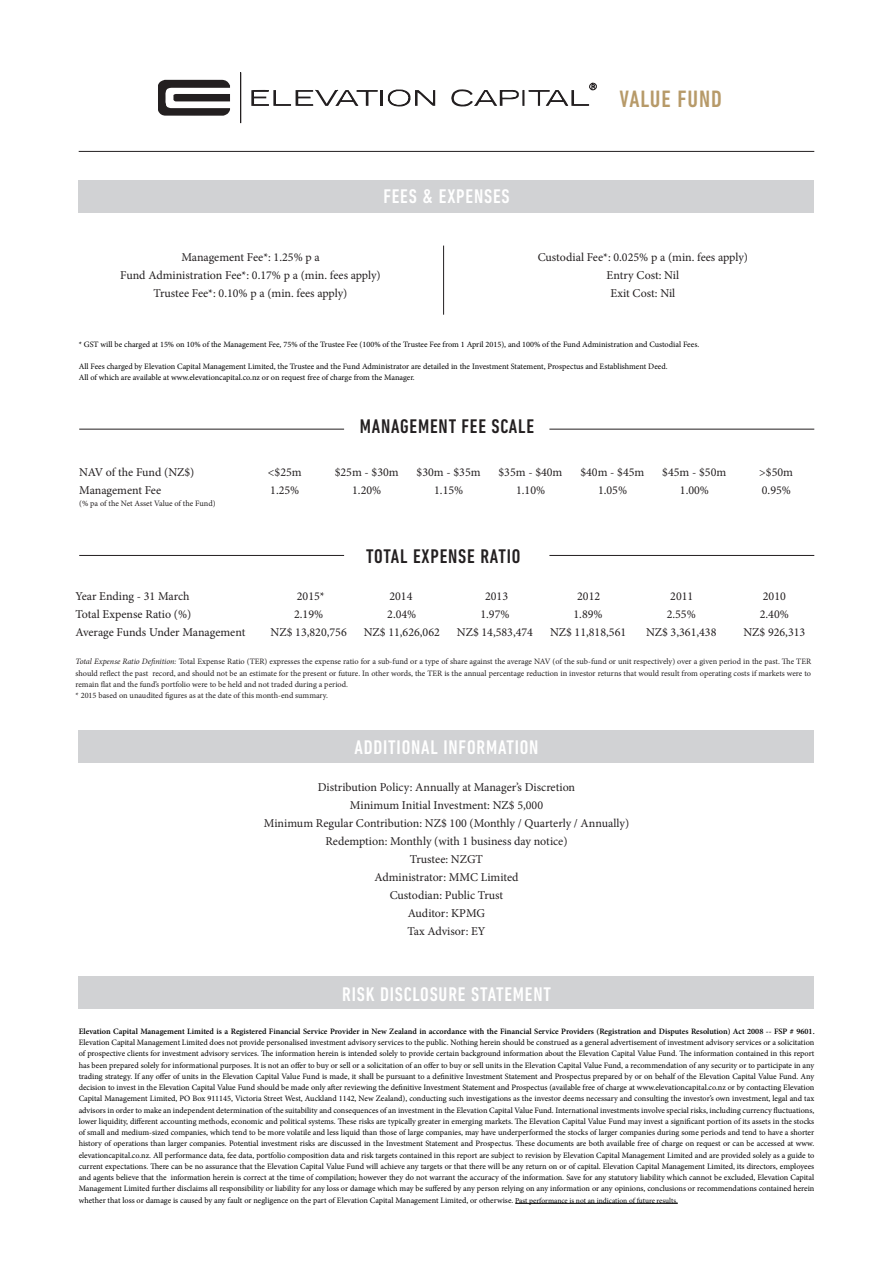
<style>
.page{position:relative;width:893px;height:1263px;background:#fff}
.page>*{position:absolute;margin:0;border:0;box-sizing:border-box;transform-origin:0 0}
.t1{font:500 condensed 24.15px "DIN Next LT Pro";letter-spacing:.04em;color:#b79a69}
.t2{font:500 condensed 20.1px "DIN Next LT Pro";letter-spacing:.04em;color:#fff}
.t3{font:500 condensed 20.1px "DIN Next LT Pro";letter-spacing:.04em;color:#231f20}
.t4{font:12px "Minion Pro";color:#231f20}
.t5{font:8.25px/11.2px "Minion Pro";letter-spacing:-.005em;color:#000;text-align:justify}
.t6{font:8.25px/11.2px "Minion Pro";color:#231f20;text-align:justify}
.s1{font-style:italic}
.s2{font-weight:600}
.s3{font-size:7.5px}
</style>
<div class="page">
<div style="left:79px;top:180px;width:735px;height:32px;background:#d1d2d4"></div>
<div style="left:79px;top:730px;width:735px;height:33px;background:#d1d2d4"></div>
<div style="left:79px;top:976px;width:735px;height:33px;background:#d1d2d4"></div>
<hr style="left:79px;top:151px;width:735px;height:1px;background:#231f20">
<hr style="left:515px;top:1203px;width:163px;height:1px;background:#000">
<hr style="left:443px;top:246px;width:1px;height:69px;background:#231f20">
<hr style="left:79px;top:429px;width:265px;height:1px;background:#231f20">
<hr style="left:79px;top:555px;width:265px;height:1px;background:#231f20">
<svg style="left:158px;top:72px;width:439px;height:52px"></svg>
<hr style="left:549px;top:429px;width:265px;height:1px;background:#231f20">
<hr style="left:549px;top:555px;width:265px;height:1px;background:#231f20">
<p class="t1" style="left:620px;top:85px;width:104px">VALUE FUND</p>
<p class="t2" style="left:383px;top:185px;width:128px">FEES &amp; EXPENSES</p>
<p class="t4" style="left:181px;top:249px;width:140px">Management Fee*: 1.25% p a</p>
<p class="t4" style="left:120px;top:267px;width:262px">Fund Administration Fee*: 0.17% p a (min. fees apply)</p>
<p class="t4" style="left:154px;top:285px;width:195px">Trustee Fee*: 0.10% p a (min. fees apply)</p>
<p class="t4" style="left:538px;top:249px;width:212px">Custodial Fee*: 0.025% p a (min. fees apply)</p>
<p class="t4" style="left:607px;top:267px;width:74px">Entry Cost: Nil</p>
<p class="t4" style="left:611px;top:285px;width:66px">Exit Cost: Nil</p>
<p class="t5" style="left:79px;top:338px;width:622px">* GST will be charged at 15% on 10% of the Management Fee, 75% of the Trustee Fee (100% of the Trustee Fee from 1 April 2015), and 100% of the Fund Administration and Custodial Fees.</p>
<p class="t5" style="left:79px;top:361px;width:590px">All Fees charged by Elevation Capital Management Limited, the Trustee and the Fund Administrator are detailed in the Investment Statement, Prospectus and Establishment Deed.</p>
<p class="t5" style="left:79px;top:372px;width:338px">All of which are available at www.elevationcapital.co.nz or on request free of charge from the Manager.</p>
<p class="t3" style="left:360px;top:415px;width:176px">MANAGEMENT FEE SCALE</p>
<p class="t4" style="left:79px;top:464px;width:117px">NAV of the Fund (NZ$)</p>
<p class="t4" style="left:268px;top:464px;width:35px">&lt;$25m</p>
<p class="t4" style="left:335px;top:464px;width:65px">$25m - $30m</p>
<p class="t4" style="left:417px;top:464px;width:65px">$30m - $35m</p>
<p class="t4" style="left:498px;top:464px;width:65px">$35m - $40m</p>
<p class="t4" style="left:580px;top:464px;width:65px">$40m - $45m</p>
<p class="t4" style="left:662px;top:464px;width:65px">$45m - $50m</p>
<p class="t4" style="left:759px;top:464px;width:35px">&gt;$50m</p>
<p class="t4" style="left:79px;top:482px;width:83px">Management Fee</p>
<p class="t6" style="left:79px;top:498px;width:138px">(% pa of the Net Asset Value of the Fund)</p>
<p class="t4" style="left:270px;top:482px;width:31px">1.25%</p>
<p class="t4" style="left:352px;top:482px;width:31px">1.20%</p>
<p class="t4" style="left:434px;top:482px;width:31px">1.15%</p>
<p class="t4" style="left:516px;top:482px;width:31px">1.10%</p>
<p class="t4" style="left:598px;top:482px;width:31px">1.05%</p>
<p class="t4" style="left:680px;top:482px;width:31px">1.00%</p>
<p class="t4" style="left:762px;top:482px;width:31px">0.95%</p>
<p class="t3" style="left:366px;top:545px;width:156px">TOTAL EXPENSE RATIO</p>
<p class="t4" style="left:76px;top:588px;width:115px">Year Ending - 31 March</p>
<p class="t4" style="left:389px;top:588px;width:25px">2014</p>
<p class="t4" style="left:485px;top:588px;width:25px">2013</p>
<p class="t4" style="left:577px;top:588px;width:25px">2012</p>
<p class="t4" style="left:670px;top:588px;width:25px">2011</p>
<p class="t4" style="left:763px;top:588px;width:25px">2010</p>
<p class="t4" style="left:297px;top:588px;width:29px">2015*</p>
<p class="t4" style="left:294px;top:606px;width:31px">2.19%</p>
<p class="t4" style="left:271px;top:624px;width:78px">NZ$ 13,820,756</p>
<p class="t4" style="left:76px;top:606px;width:117px">Total Expense Ratio (%)</p>
<p class="t4" style="left:76px;top:624px;width:171px">Average Funds Under Management</p>
<p class="t4" style="left:387px;top:606px;width:31px">2.04%</p>
<p class="t4" style="left:364px;top:624px;width:78px">NZ$ 11,626,062</p>
<p class="t4" style="left:480px;top:606px;width:31px">1.97%</p>
<p class="t4" style="left:457px;top:624px;width:78px">NZ$ 14,583,474</p>
<p class="t4" style="left:574px;top:606px;width:31px">1.89%</p>
<p class="t4" style="left:550px;top:624px;width:78px">NZ$ 11,818,561</p>
<p class="t4" style="left:667px;top:606px;width:31px">2.55%</p>
<p class="t4" style="left:646px;top:624px;width:72px">NZ$ 3,361,438</p>
<p class="t4" style="left:760px;top:606px;width:31px">2.40%</p>
<p class="t4" style="left:743px;top:624px;width:63px">NZ$ 926,313</p>
<p class="t6" style="left:76px;top:656px;width:737px"><span class="s1">Total Expense Ratio Definition:</span> Total Expense Ratio (TER) expresses the expense ratio for a sub-fund or a type of share against the average NAV (of the sub-fund or unit respectively) over a given period in the past. The TER should reflect the past record, and should not be an estimate for the present or future. In other words, the TER is the annual percentage reduction in investor returns that would result from operating costs if markets were to remain flat and the fund’s portfolio were to be held and not traded during a period.</p>
<p class="t6" style="left:76px;top:690px;width:254px">* 2015 based on unaudited figures as at the date of this month-end summary.</p>
<p class="t2" style="left:354px;top:736px;width:186px">ADDITIONAL INFORMATION</p>
<p class="t4" style="left:318px;top:779px;width:259px">Distribution Policy: Annually at Manager’s Discretion</p>
<p class="t4" style="left:350px;top:797px;width:195px">Minimum Initial Investment: NZ$ 5,000</p>
<p class="t4" style="left:264px;top:815px;width:367px">Minimum Regular Contribution: NZ$ 100 (Monthly / Quarterly / Annually)</p>
<p class="t4" style="left:325px;top:833px;width:244px">Redemption: Monthly (with 1 business day notice)</p>
<p class="t4" style="left:410px;top:851px;width:75px">Trustee: NZGT</p>
<p class="t4" style="left:374px;top:869px;width:146px">Administrator: MMC Limited</p>
<p class="t4" style="left:390px;top:887px;width:115px">Custodian: Public Trust</p>
<p class="t4" style="left:408px;top:905px;width:79px">Auditor: KPMG</p>
<p class="t4" style="left:407px;top:923px;width:79px">Tax Advisor: EY</p>
<p class="t2" style="left:342px;top:982px;width:210px">RISK DISCLOSURE STATEMENT</p>
<p class="t5" style="left:79px;top:1025px;width:737px"><span class="s2">Elevation Capital Management Limited is a Registered Financial Service Provider in New Zealand in accordance with the Financial Service Providers (Registration and Disputes Resolution) Act 2008 -- FSP # 9601.<br></span>Elevation Capital Management Limited does not provide personalised investment advisory services to the public. Nothing herein should be construed as a general advertisement of investment advisory services or a solicitation of prospective clients for investment advisory services. The information herein is intended solely to provide certain background information about the Elevation Capital Value Fund. The information contained in this report has been prepared solely for informational purposes. It is not an offer to buy or sell or a solicitation of an offer to buy or sell units in the Elevation Capital Value Fund, a recommendation of any security or to participate in any trading strategy. If any offer of units in the Elevation Capital Value Fund is made, it shall be pursuant to a definitive Investment Statement and Prospectus prepared by or on behalf of the Elevation Capital Value Fund. Any decision to invest in the Elevation Capital Value Fund should be made only after reviewing the definitive Investment Statement and Prospectus (available free of charge at www.elevationcapital.co.nz or by contacting Elevation Capital Management Limited, PO Box 911145, Victoria Street West, Auckland 1142, New Zealand), conducting such investigations as the investor deems necessary and consulting the investor’s own investment, legal and tax advisors in order to make an independent determination of the suitability and consequences of an investment in the Elevation Capital Value Fund. International investments involve special risks, including currency fluctuations, lower liquidity, different accounting methods, economic and political systems. These risks are typically greater in emerging markets. The Elevation Capital Value Fund may invest a significant portion of its assets in the stocks of small and medium-sized companies, which tend to be more volatile and less liquid than those of large companies, may have underperformed the stocks of larger companies during some periods and tend to have a shorter history of operations than larger companies. Potential investment risks are discussed in the Investment Statement and Prospectus. These documents are both available free of charge on request or can be accessed at www. elevationcapital.co.nz. All performance data, fee data, portfolio composition data and risk targets contained in this report are subject to revision by Elevation Capital Management Limited and are provided solely as a guide to current expectations. There can be no assurance that the Elevation Capital Value Fund will achieve any targets or that there will be any return on or of capital. Elevation Capital Management Limited, its directors, employees and agents believe that the information herein is correct at the time of compilation; however they do not warrant the accuracy of the information. Save for any statutory liability which cannot be excluded, Elevation Capital Management Limited further disclaims all responsibility or liability for any loss or damage which may be suffered by any person relying on any information or any opinions, conclusions or recommendations contained herein whether that loss or damage is caused by any fault or negligence on the part of Elevation Capital Management Limited, or otherwise. <span class="s3">Past performance is not an indication of future results.</span></p>
</div>
